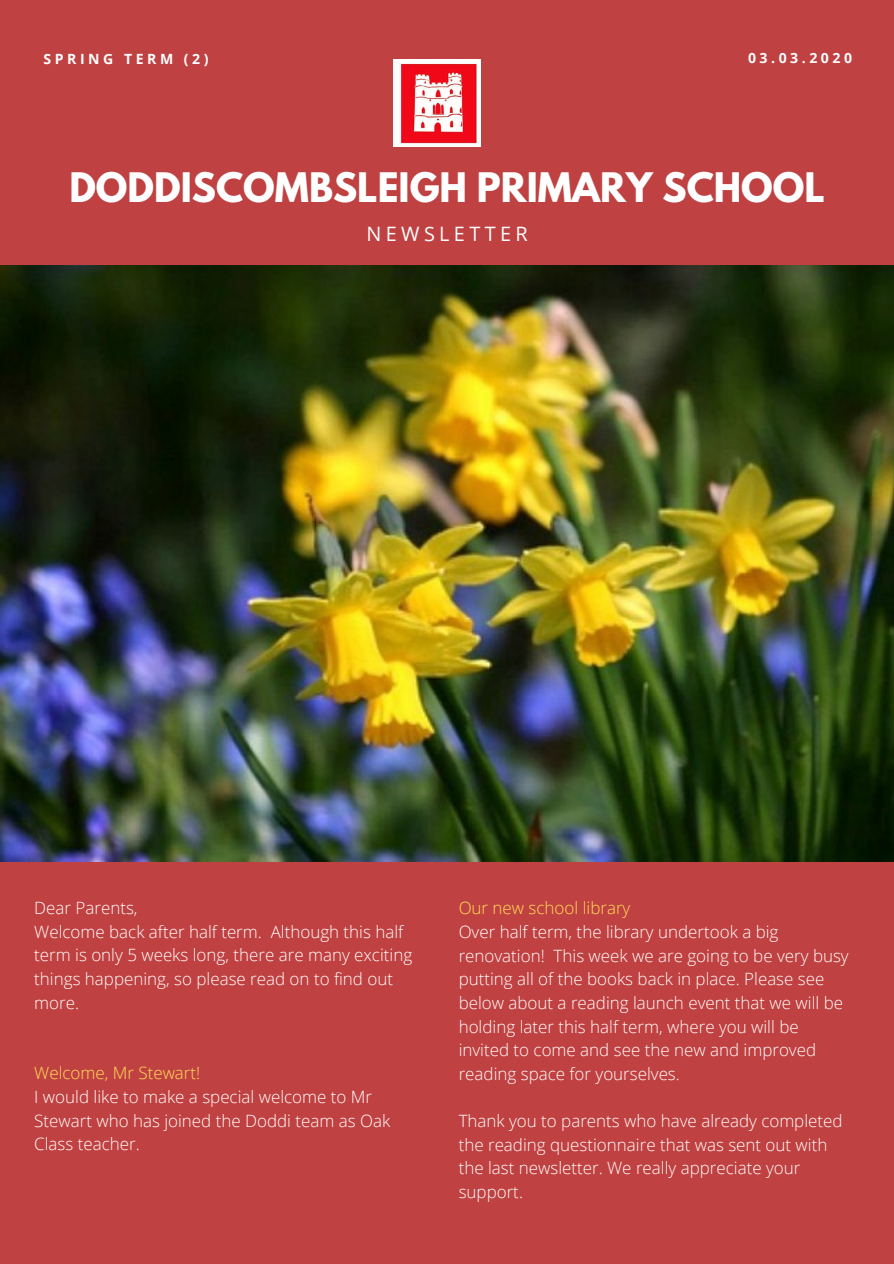
<style>
.page{position:relative;width:894px;height:1264px;background:#fff}
.page>*{position:absolute;margin:0;border:0;box-sizing:border-box;transform-origin:0 0}
.t1{font:700 36px "League Spartan";color:#fff}
.t2{font:19.8px "Open Sans";letter-spacing:.22em;color:#fff}
.t3{font:300 16.95px/23.7px "Open Sans";color:#fff}
.t4{font:300 16.95px "Open Sans";color:#ffde59}
.t5{font:700 14.1px "Open Sans";letter-spacing:.25em;color:#fff}
</style>
<div class="page">
<div style="left:0;top:0;width:893px;height:1263px;background:#c04141"></div>
<img style="left:393px;top:59px;width:87px;height:87px">
<img style="left:0;top:266px;width:893px;height:595px">
<p class="t5" style="left:44px;top:49px;width:166px">SPRING TERM (2)</p>
<p class="t5" style="left:747px;top:48px;width:105px">03.03.2020</p>
<h1 class="t1" style="left:69px;top:170px;width:756px">DODDISCOMBSLEIGH PRIMARY SCHOOL</h1>
<p class="t2" style="left:366px;top:220px;width:163px">NEWSLETTER</p>
<p class="t3" style="left:34px;top:895px;width:379px">Dear Parents,<br>Welcome back after half term. Although this half term is only 5 weeks long, there are many exciting things happening, so please read on to find out more.</p>
<p class="t4" style="left:34px;top:1061px;width:167px">Welcome, Mr Stewart!</p>
<p class="t3" style="left:34px;top:1084px;width:357px">I would like to make a special welcome to Mr<br>Stewart who has joined the Doddi team as Oak<br>Class teacher.</p>
<p class="t4" style="left:458px;top:896px;width:173px">Our new school library</p>
<p class="t3" style="left:458px;top:919px;width:391px">Over half term, the library undertook a big renovation! This week we are going to be very busy putting all of the books back in place. Please see below about a reading launch event that we will be holding later this half term, where you will be invited to come and see the new and improved reading space for yourselves.</p>
<p class="t3" style="left:458px;top:1108px;width:385px">Thank you to parents who have already completed the reading questionnaire that was sent out with the last newsletter. We really appreciate your support.</p>
</div>
